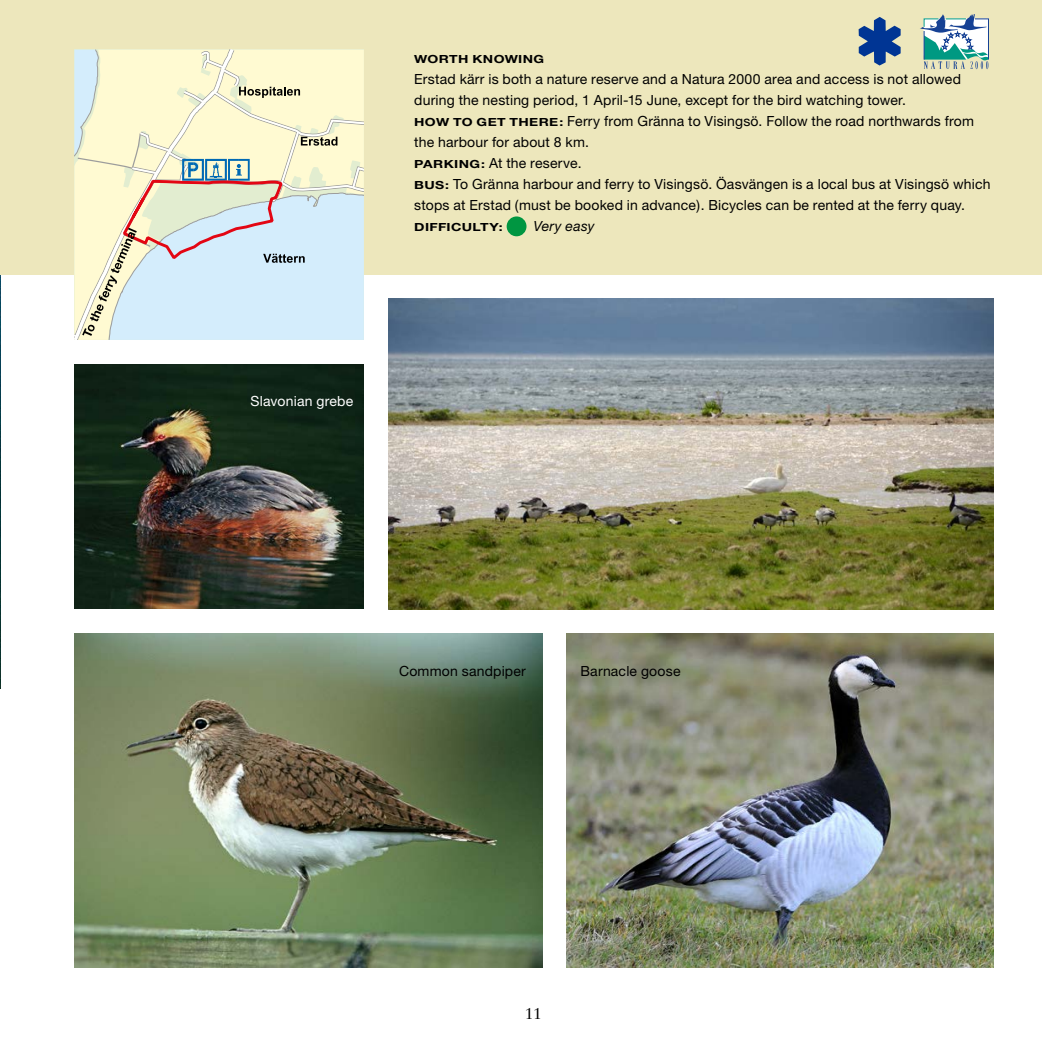
<style>
.page{position:relative;width:1042px;height:1042px;background:#fff}
.page>*{position:absolute;margin:0;border:0;box-sizing:border-box;transform-origin:0 0}
.t1{font:15.75px "Sabon";color:#000}
.t2{font:14px/21px "Helvetica Neue";letter-spacing:.015em;color:#000}
.t3{font:14px "Helvetica Neue";letter-spacing:.015em;color:#fff}
.t4{font:italic 14px "Helvetica Neue";letter-spacing:.02em;color:#000}
.t5{font:700 11.2px "Helvetica Neue";letter-spacing:.025em;color:#000;scale:1.25 1}
.s1{font-weight:700;font-size:11.2px}
</style>
<div class="page">
<img style="left:74px;top:365px;width:290px;height:244px">
<img style="left:74px;top:634px;width:468px;height:334px">
<img style="left:567px;top:634px;width:426px;height:334px">
<img style="left:0;top:274px;width:1px;height:414px">
<div style="left:0;top:0;width:1042px;height:274px;background:#ede7bc"></div>
<div style="left:507px;top:216px;width:19px;height:20px;background:#009641;border-radius:50%"></div>
<svg style="left:920px;top:15px;width:69px;height:54px"></svg>
<svg style="left:74px;top:50px;width:290px;height:290px;background:#e5eadb"></svg>
<img style="left:389px;top:299px;width:604px;height:310px">
<svg style="left:858px;top:17px;width:42px;height:49px"></svg>
<p class="t5" style="left:414px;top:52px;width:105px">WORTH KNOWING</p>
<p class="t2" style="left:414px;top:68px;width:578px">Erstad kärr is both a nature reserve and a Natura 2000 area and access is not allowed during the nesting period, 1 April-15 June, except for the bird watching tower.<br><span class="s1">HOW TO GET THERE:</span> Ferry from Gränna to Visingsö. Follow the road northwards from the harbour for about 8 km.<br><span class="s1">PARKING:</span> At the reserve.<br><span class="s1">BUS:</span> To Gränna harbour and ferry to Visingsö. Öasvängen is a local bus at Visingsö which stops at Erstad (must be booked in advance). Bicycles can be rented at the ferry quay.</p>
<p class="t5" style="left:414px;top:220px;width:72px">DIFFICULTY:</p>
<p class="t4" style="left:533px;top:218px;width:63px">Very easy</p>
<p class="t3" style="left:250px;top:393px;width:104px">Slavonian grebe</p>
<p class="t2" style="left:399px;top:660px;width:128px">Common sandpiper</p>
<p class="t2" style="left:580px;top:660px;width:101px">Barnacle goose</p>
<p class="t1" style="left:525px;top:1004px;width:18px">11</p>
</div>
